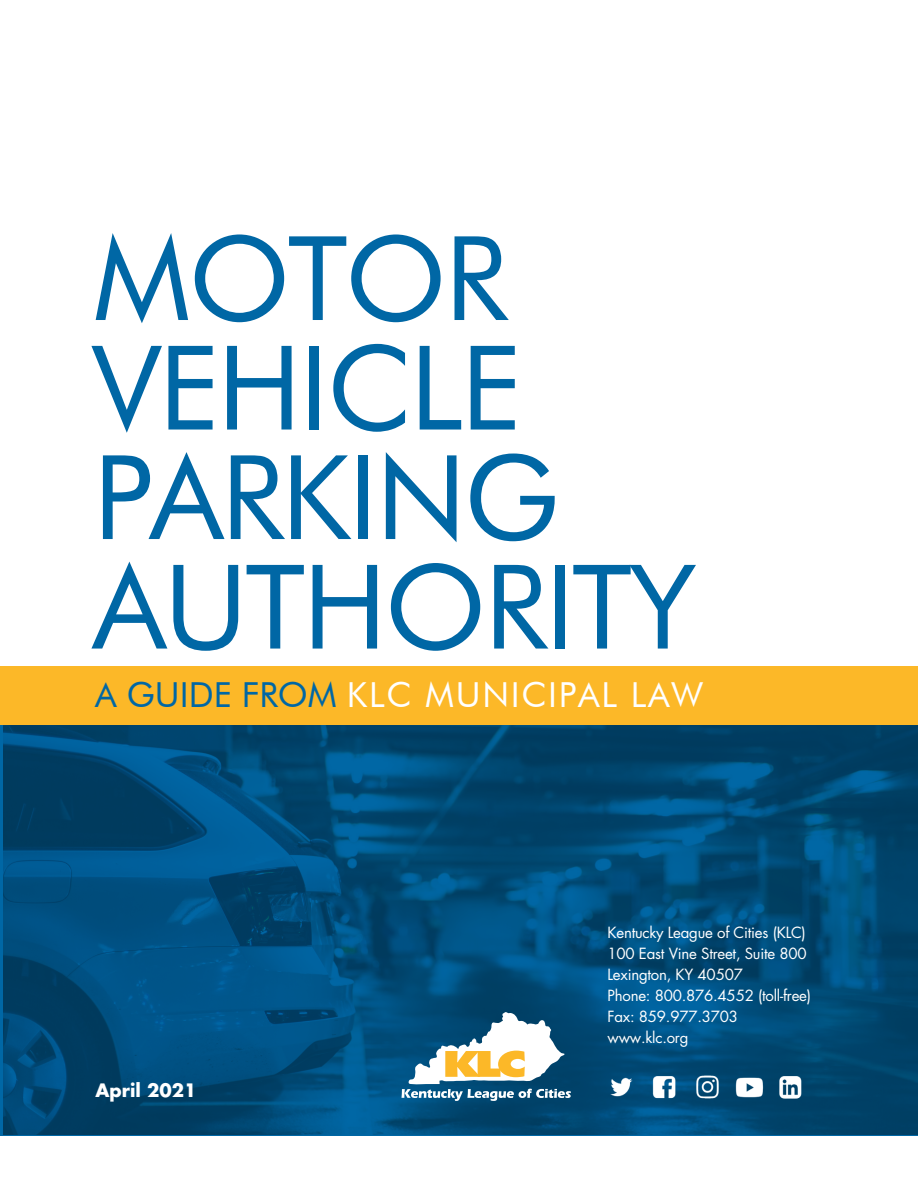
<style>
.page{position:relative;width:918px;height:1188px;background:#fff}
.page>*{position:absolute;margin:0;border:0;box-sizing:border-box;transform-origin:0 0}
.t1{font:117px/109.5px "Futura BT";letter-spacing:-.02em;color:#0067a5}
.t2{font:34.5px "Futura BT";letter-spacing:.05em;color:#fff}
.t3{font:700 18px "Futura";color:#fff}
.t4{font:15px/21px "Futura";letter-spacing:-.015em;color:#fff}
.s1{color:#0067a5}
</style>
<div class="page">
<img style="left:3px;top:725px;width:915px;height:410px">
<div style="left:0;top:666px;width:918px;height:59px;background:#fcb828"></div>
<svg style="left:402px;top:1012px;width:169px;height:89px"></svg>
<img style="left:606px;top:1072px;width:204px;height:29px">
<h1 class="t1" style="left:93px;top:223px;width:605px">MOTOR<br>VEHICLE<br>PARKING<br>AUTHORITY</h1>
<h2 class="t2" style="left:95px;top:674px;width:609px"><span class="s1">A GUIDE FROM</span> KLC MUNICIPAL LAW</h2>
<p class="t3" style="left:96px;top:1078px;width:102px">April 2021</p>
<p class="t4" style="left:608px;top:922px;width:205px">Kentucky League of Cities (KLC)<br>100 East Vine Street, Suite 800<br>Lexington, KY 40507<br>Phone: 800.876.4552 (toll-free)<br>Fax: 859.977.3703 www.klc.org</p>
</div>
